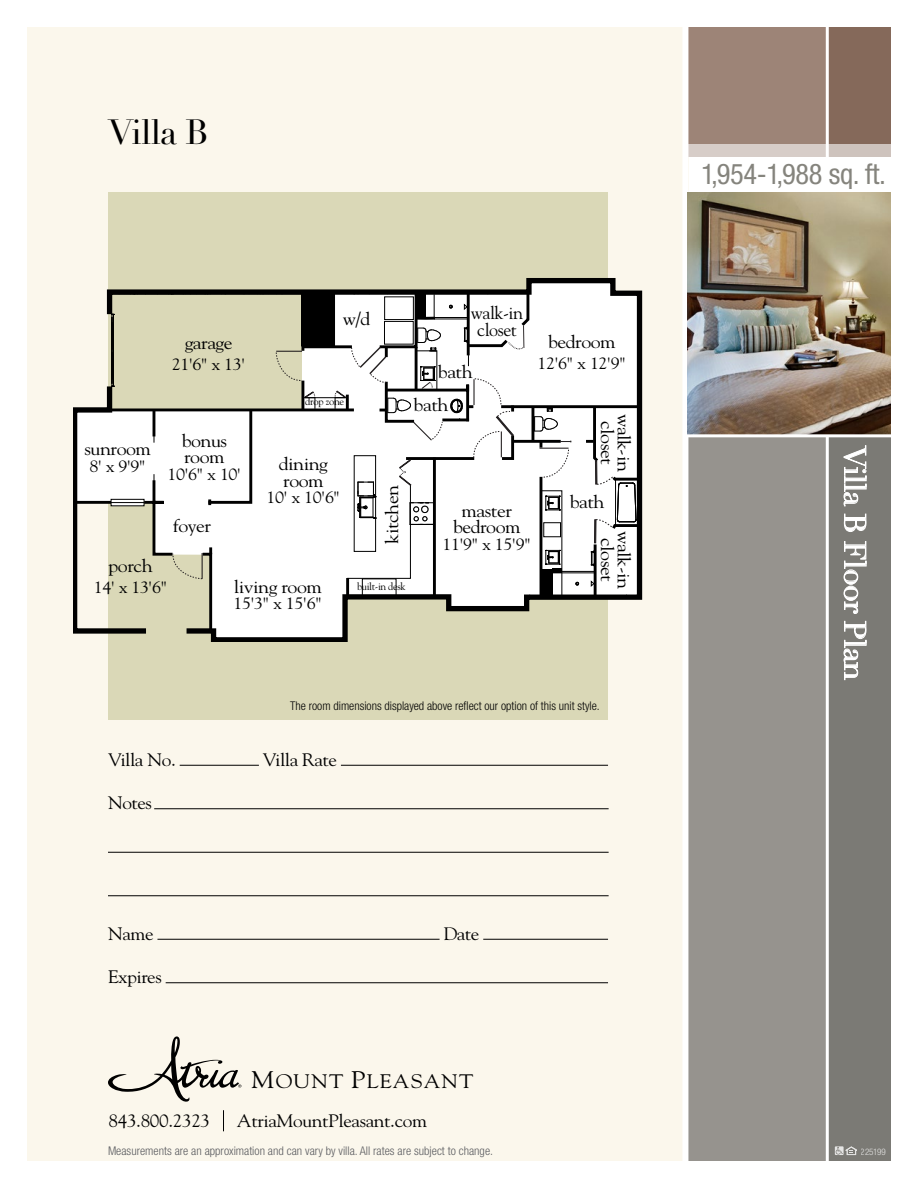
<style>
.page{position:relative;width:918px;height:1188px;background:#fff}
.page>*{position:absolute;margin:0;border:0;box-sizing:border-box;transform-origin:0 0}
.t1{font:34.5px "Didot LT Std";letter-spacing:-.025em;color:#000}
.t2{font:30px "Didot LT Std";letter-spacing:-.025em;color:#fff}
.t3{font:condensed 28.5px "Helvetica Neue LT Std";letter-spacing:-.01em;color:#85847d}
.t4{font:19.5px "Goudy Std";letter-spacing:.05em;color:#000;scale:1.1 1}
.t5{font:18px/16.5px "Goudy Std";letter-spacing:-.025em;color:#000;scale:1.1 1}
.t6{font:18px "Goudy Std";letter-spacing:-.025em;color:#000;scale:1.07 1}
.t7{font:18px/16.5px "Goudy Std";letter-spacing:-.025em;color:#000;text-align:center}
.t8{font:16.5px "Goudy Std";letter-spacing:-.025em;color:#000;scale:1.1 1}
.t9{font:300 condensed 12px "Helvetica Neue LT Std";color:#5c5d61}
.t10{font:300 condensed 12px "Helvetica Neue LT Std";color:#000}
.t11{font:10.5px "Goudy Std";letter-spacing:-.03em;color:#000}
.t12{font:300 condensed 9px "Helvetica Neue LT Std";letter-spacing:-.025em;color:#fff}
.s1{font-size:24px}
</style>
<div class="page">
<div style="left:27px;top:27px;width:661px;height:1134px;background:#fbf7ec"></div>
<div style="left:109px;top:192px;width:499px;height:528px;background:#dad8b7"></div>
<div style="left:688px;top:230px;width:141px;height:931px;background:#96938e"></div>
<div style="left:688px;top:27px;width:141px;height:130px;background:#9d8477"></div>
<div style="left:827px;top:230px;width:64px;height:931px;background:#7b7a75"></div>
<div style="left:827px;top:27px;width:64px;height:130px;background:#85695a"></div>
<hr style="left:826px;top:427px;width:3px;height:761px;background:#fff">
<hr style="left:826px;top:0;width:3px;height:158px;background:#fff">
<div style="left:688px;top:145px;width:203px;height:12px;background:#d7cdc8"></div>
<div style="left:682px;top:0;width:6px;height:1188px;background:#fff"></div>
<img style="left:688px;top:192px;width:203px;height:242px">
<hr style="left:685px;top:434px;width:233px;height:3px;background:#fff">
<svg style="left:843px;top:445px;width:24px;height:87px"></svg>
<svg style="left:844px;top:541px;width:23px;height:73px"></svg>
<svg style="left:844px;top:621px;width:23px;height:59px"></svg>
<svg style="left:223px;top:1110px;width:1px;height:21px"></svg>
<svg style="left:108px;top:1036px;width:133px;height:66px"></svg>
<svg style="left:835px;top:1146px;width:22px;height:9px"></svg>
<hr style="left:180px;top:765px;width:79px;height:1px;background:#000">
<hr style="left:341px;top:765px;width:267px;height:1px;background:#000">
<hr style="left:154px;top:808px;width:455px;height:1px;background:#000">
<hr style="left:108px;top:852px;width:501px;height:1px;background:#000">
<hr style="left:108px;top:895px;width:501px;height:1px;background:#000">
<hr style="left:157px;top:939px;width:283px;height:1px;background:#000">
<hr style="left:483px;top:939px;width:125px;height:1px;background:#000">
<hr style="left:166px;top:982px;width:442px;height:1px;background:#000">
<svg style="left:74px;top:280px;width:569px;height:361px"></svg>
<div style="left:384px;top:296px;width:30px;height:24px;border:1px solid #000"></div>
<div style="left:384px;top:321px;width:30px;height:24px;border:1px solid #000"></div>
<h1 class="t1" style="left:108px;top:112px;width:102px">Villa B</h1>
<p class="t5" style="left:185px;top:334px;width:45px">garage</p>
<p class="t8" style="left:172px;top:354px;width:69px">21'6" x 13'</p>
<p class="t5" style="left:343px;top:311px;width:27px">w/d</p>
<p class="t11" style="left:305px;top:395px;width:41px">drop zone</p>
<p class="t7" style="left:471px;top:305px;width:54px">walk-in closet</p>
<p class="t5" style="left:414px;top:356px;width:55px;line-height:32.4px;text-indent:24px">bath bath</p>
<p class="t5" style="left:85px;top:441px;width:62px">sunroom</p>
<p class="t8" style="left:89px;top:456px;width:53px">8' x 9'9"</p>
<p class="t5" style="left:182px;top:432px;width:43px">bonus room</p>
<p class="t8" style="left:168px;top:464px;width:69px">10'6" x 10'</p>
<p class="t5" style="left:173px;top:518px;width:36px">foyer</p>
<p class="t5" style="left:279px;top:455px;width:46px">dining room</p>
<p class="t8" style="left:267px;top:487px;width:69px">10' x 10'6"</p>
<p class="t5" style="left:109px;top:557px;width:42px">porch</p>
<p class="t8" style="left:94px;top:577px;width:69px">14' x 13'6"</p>
<p class="t5" style="left:234px;top:578px;width:82px">living room</p>
<p class="t8" style="left:233px;top:593px;width:82px">15'3" x 15'6"</p>
<p class="t5" style="left:383px;top:544px;width:55px;rotate:-90deg">kitchen</p>
<p class="t11" style="left:357px;top:580px;width:50px">built-in desk</p>
<p class="t5" style="left:453px;top:502px;width:63px;text-align:center">master bedroom</p>
<p class="t8" style="left:442px;top:534px;width:82px">11'9" x 15'9"</p>
<p class="t5" style="left:548px;top:333px;width:63px">bedroom</p>
<p class="t8" style="left:538px;top:353px;width:82px">12'6" x 12'9"</p>
<p class="t5" style="left:632px;top:414px;width:54px;text-align:center;rotate:90deg">walk-in closet</p>
<p class="t5" style="left:570px;top:493px;width:33px">bath</p>
<p class="t5" style="left:632px;top:531px;width:54px;text-align:center;rotate:90deg">walk-in closet</p>
<p class="t10" style="left:290px;top:699px;width:311px">The room dimensions displayed above reflect our option of this unit style.</p>
<p class="t6" style="left:108px;top:748px;width:65px">Villa No.</p>
<p class="t6" style="left:263px;top:748px;width:71px">Villa Rate</p>
<p class="t6" style="left:108px;top:792px;width:43px">Notes</p>
<p class="t6" style="left:108px;top:922px;width:44px">Name</p>
<p class="t6" style="left:443px;top:922px;width:35px">Date</p>
<p class="t6" style="left:108px;top:966px;width:52px">Expires</p>
<p class="t4" style="left:251px;top:1069px;width:204px"><span class="s1">M</span>OUNT <span class="s1">P</span>LEASANT</p>
<p class="t6" style="left:109px;top:1109px;width:97px">843.800.2323</p>
<p class="t6" style="left:237px;top:1109px;width:179px">AtriaMountPleasant.com</p>
<h3 class="t3" style="left:701px;top:157px;width:186px">1,954-1,988 sq. ft.</h3>
<h2 class="t2" style="left:873px;top:446px;width:236px;rotate:90deg">Villa B Floor Plan</h2>
<p class="t9" style="left:108px;top:1144px;width:387px">Measurements are an approximation and can vary by villa. All rates are subject to change.</p>
<p class="t12" style="left:861px;top:1147px;width:26px">225199</p>
</div>
